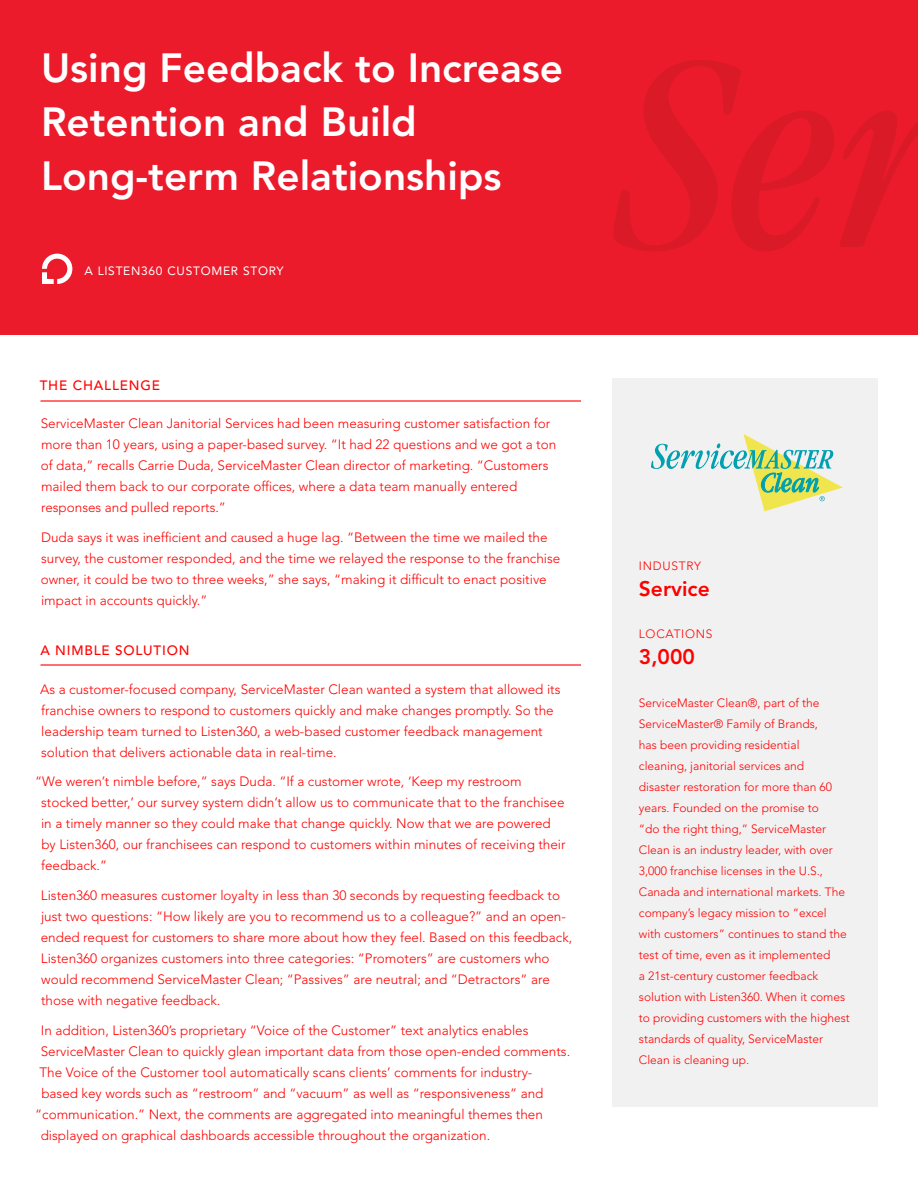
<style>
.page{position:relative;width:918px;height:1188px;background:#fff}
.page>*{position:absolute;margin:0;border:0;box-sizing:border-box;transform-origin:0 0}
.t1{font:800 40.5px/54px "Avenir LT Std";color:#fff}
.t2{font:800 21px "Avenir LT Std";color:#f00}
.t3{font:300 13.5px/21px "Avenir LT Std";color:#f00}
.t4{font:500 13.5px "Avenir LT Std";letter-spacing:.06em;color:#f00}
.t5{font:300 12px/21px "Avenir LT Std";color:#f00}
.t6{font:12px "Avenir LT Std";letter-spacing:.06em;color:#fff}
.t7{font:300 12px "Avenir LT Std";letter-spacing:.06em;color:#f00}
</style>
<div class="page">
<div style="left:0;top:0;width:918px;height:335px;background:#eb1b2c"></div>
<svg style="left:42px;top:254px;width:30px;height:30px"></svg>
<div style="left:612px;top:378px;width:266px;height:728px;background:#f1f1f2"></div>
<hr style="left:41px;top:400px;width:540px;height:2px;background:#f00">
<hr style="left:41px;top:664px;width:540px;height:2px;background:#f00">
<svg style="left:613px;top:60px;width:305px;height:192px"></svg>
<svg style="left:651px;top:435px;width:191px;height:76px"></svg>
<h1 class="t1" style="left:41px;top:44px;width:523px">Using Feedback to Increase<br>Retention and Build<br>Long-term Relationships</h1>
<p class="t6" style="left:84px;top:266px;width:200px">A LISTEN360 CUSTOMER STORY</p>
<p class="t4" style="left:40px;top:377px;width:122px">THE CHALLENGE</p>
<p class="t3" style="left:41px;top:414px;width:517px">ServiceMaster Clean Janitorial Services had been measuring customer satisfaction for more than 10 years, using a paper-based survey. “It had 22 questions and we got a ton of data,” recalls Carrie Duda, ServiceMaster Clean director of marketing. “Customers mailed them back to our corporate offices, where a data team manually entered responses and pulled reports.”</p>
<p class="t3" style="left:41px;top:528px;width:521px">Duda says it was inefficient and caused a huge lag. “Between the time we mailed the survey, the customer responded, and the time we relayed the response to the franchise owner, it could be two to three weeks,” she says, “making it difficult to enact positive impact in accounts quickly.”</p>
<p class="t4" style="left:40px;top:643px;width:151px">A NIMBLE SOLUTION</p>
<p class="t3" style="left:40px;top:680px;width:522px">As a customer-focused company, ServiceMaster Clean wanted a system that allowed its franchise owners to respond to customers quickly and make changes promptly. So the leadership team turned to Listen360, a web-based customer feedback management solution that delivers actionable data in real-time.</p>
<p class="t3" style="left:41px;top:772px;width:526px;text-indent:-6px">“We weren’t nimble before,” says Duda. “If a customer wrote, ‘Keep my restroom stocked better,’ our survey system didn’t allow us to communicate that to the franchisee in a timely manner so they could make that change quickly. Now that we are powered by Listen360, our franchisees can respond to customers within minutes of receiving their feedback.”</p>
<p class="t3" style="left:41px;top:886px;width:533px">Listen360 measures customer loyalty in less than 30 seconds by requesting feedback to just two questions: “How likely are you to recommend us to a colleague?” and an open&shy;ended request for customers to share more about how they feel. Based on this feedback, Listen360 organizes customers into three categories: “Promoters” are customers who would recommend ServiceMaster Clean; “Passives” are neutral; and “Detractors” are those with negative feedback.</p>
<p class="t3" style="left:41px;top:1021px;width:489px">In addition, Listen360’s proprietary “Voice of the Customer” text analytics enables</p>
<p class="t3" style="left:41px;top:1042px;width:531px">ServiceMaster Clean to quickly glean important data from those open-ended comments.</p>
<p class="t3" style="left:39px;top:1063px;width:494px">The Voice of the Customer tool automatically scans clients’ comments for industry-</p>
<p class="t3" style="left:41px;top:1084px;width:504px">based key words such as “restroom” and “vacuum” as well as “responsiveness” and</p>
<p class="t3" style="left:35px;top:1105px;width:509px">“communication.” Next, the comments are aggregated into meaningful themes then</p>
<p class="t3" style="left:41px;top:1126px;width:451px">displayed on graphical dashboards accessible throughout the organization.</p>
<p class="t7" style="left:639px;top:561px;width:64px">INDUSTRY</p>
<h2 class="t2" style="left:639px;top:580px;width:72px">Service</h2>
<p class="t7" style="left:639px;top:629px;width:75px">LOCATIONS</p>
<h2 class="t2" style="left:639px;top:648px;width:57px">3,000</h2>
<p class="t5" style="left:639px;top:694px;width:212px">ServiceMaster Clean®, part of the ServiceMaster® Family of Brands,<br>has been providing residential cleaning, janitorial services and<br>disaster restoration for more than 60 years. Founded on the promise to<br>“do the right thing,” ServiceMaster Clean is an industry leader, with over 3,000 franchise licenses in the U.S., Canada and international markets. The company’s legacy mission to “excel with customers” continues to stand the test of time, even as it implemented<br>a 21st-century customer feedback solution with Listen360. When it comes to providing customers with the highest standards of quality, ServiceMaster Clean is cleaning up.</p>
</div>
